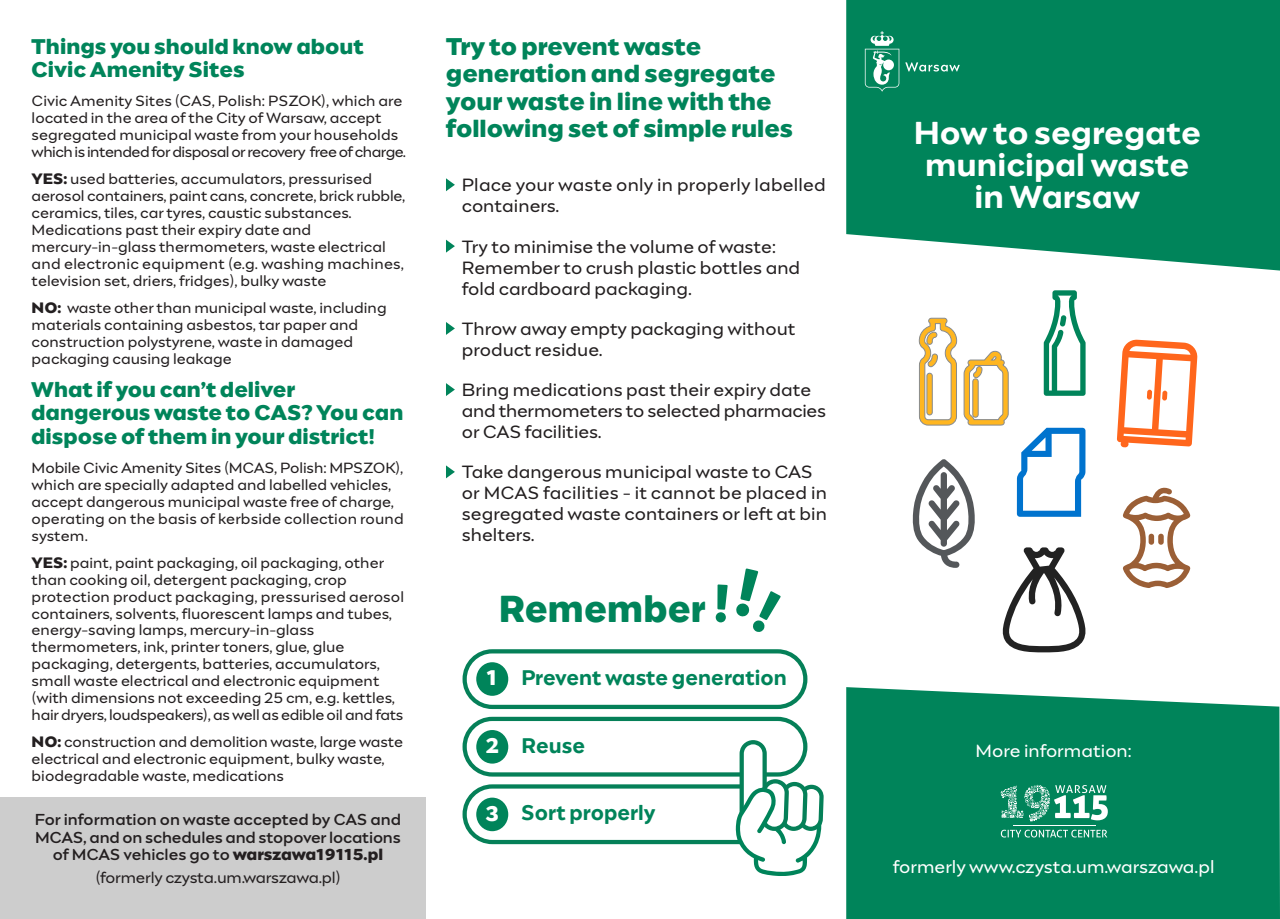
<style>
.page{position:relative;width:1280px;height:919px;background:#fff}
.page>*{position:absolute;margin:0;border:0;box-sizing:border-box;transform-origin:0 0}
.t1{font:900 37.35px "Engram Warsaw";letter-spacing:.005em;color:#00845a;scale:.95 1}
.t2{font:700 31.5px/32.2px "Engram Warsaw";color:#fff;text-align:center}
.t3{font:900 24px/27.2px "Engram Warsaw";color:#00845a}
.t4{font:900 21px/23.2px "Engram Warsaw";color:#00845a}
.t5{font:700 21px "Engram Warsaw";letter-spacing:.005em;color:#00845a;scale:.95 1}
.t6{font:18px/21px "Engram Warsaw";color:#231f20}
.t7{font:18px "Engram Warsaw";color:#fff}
.t8{font:500 15.75px/17.7px "Engram Warsaw";letter-spacing:-.01em;color:#231f20;text-align:center}
.t9{font:15.75px "Engram Warsaw";letter-spacing:-.01em;color:#231f20}
.t10{font:15px/17px "Engram Warsaw";color:#231f20}
.s1{font-weight:900}
.s2{font-weight:900;color:#fff}
</style>
<div class="page">
<div style="left:0;top:797px;width:425px;height:121px;background:#cdcdcd"></div>
<svg style="left:462px;top:649px;width:345px;height:60px"></svg>
<svg style="left:736px;top:568px;width:45px;height:64px"></svg>
<svg style="left:716px;top:584px;width:12px;height:38px"></svg>
<svg style="left:462px;top:716px;width:362px;height:160px"></svg>
<svg style="left:446px;top:465px;width:9px;height:13px"></svg>
<svg style="left:446px;top:383px;width:9px;height:13px"></svg>
<svg style="left:446px;top:322px;width:9px;height:13px"></svg>
<svg style="left:446px;top:240px;width:9px;height:12px"></svg>
<svg style="left:446px;top:178px;width:9px;height:13px"></svg>
<div style="left:846px;top:687px;width:434px;height:231px;background:#00845a"></div>
<svg style="left:846px;top:0;width:434px;height:270px;fill:#00845a"></svg>
<svg style="left:1002px;top:547px;width:84px;height:105px"></svg>
<svg style="left:912px;top:459px;width:63px;height:109px"></svg>
<svg style="left:1123px;top:487px;width:67px;height:101px"></svg>
<div style="left:1148px;top:533px;width:6px;height:11px;background:#9b5f36;border-radius:3px"></div>
<div style="left:1158px;top:533px;width:6px;height:11px;background:#9b5f36;border-radius:3px"></div>
<svg style="left:1017px;top:428px;width:68px;height:88px"></svg>
<svg style="left:1117px;top:339px;width:81px;height:108px"></svg>
<svg style="left:1044px;top:290px;width:41px;height:106px"></svg>
<svg style="left:919px;top:318px;width:38px;height:107px"></svg>
<svg style="left:964px;top:350px;width:44px;height:75px"></svg>
<svg style="left:865px;top:31px;width:34px;height:61px"></svg>
<svg style="left:905px;top:62px;width:55px;height:9px"></svg>
<hr style="left:1013px;top:825px;width:82px;height:1px;background:#fff">
<svg style="left:1000px;top:784px;width:108px;height:37px"></svg>
<svg style="left:1001px;top:829px;width:106px;height:8px"></svg>
<h3 class="t4" style="left:31px;top:35px;width:334px">Things you should know about<br>Civic Amenity Sites</h3>
<p class="t10" style="left:32px;top:92px;width:376px">Civic Amenity Sites (CAS, Polish: PSZOK), which are located in the area of the City of Warsaw, accept segregated municipal waste from your households which is intended for disposal or recovery free of charge.</p>
<p class="t10" style="left:32px;top:170px;width:375px"><span class="s1">YES:</span> used batteries, accumulators, pressurised aerosol containers, paint cans, concrete, brick rubble, ceramics, tiles, car tyres, caustic substances.<br>Medications past their expiry date and mercury-in-glass thermometers, waste electrical and electronic equipment (e.g. washing machines, television set, driers, fridges), bulky waste</p>
<p class="t10" style="left:32px;top:299px;width:357px"><span class="s1">NO:</span> waste other than municipal waste, including materials containing asbestos, tar paper and construction polystyrene, waste in damaged packaging causing leakage</p>
<h3 class="t4" style="left:31px;top:378px;width:374px">What if you can’t deliver dangerous waste to CAS? You can dispose of them in your district!</h3>
<p class="t10" style="left:32px;top:458px;width:374px">Mobile Civic Amenity Sites (MCAS, Polish: MPSZOK), which are specially adapted and labelled vehicles, accept dangerous municipal waste free of charge, operating on the basis of kerbside collection round system.</p>
<p class="t10" style="left:32px;top:553px;width:374px"><span class="s1">YES:</span> paint, paint packaging, oil packaging, other than cooking oil, detergent packaging, crop protection product packaging, pressurised aerosol containers, solvents, fluorescent lamps and tubes, energy-saving lamps, mercury-in-glass thermometers, ink, printer toners, glue, glue packaging, detergents, batteries, accumulators, small waste electrical and electronic equipment (with dimensions not exceeding 25 cm, e.g. kettles, hair dryers, loudspeakers), as well as edible oil and fats</p>
<p class="t10" style="left:32px;top:733px;width:373px"><span class="s1">NO:</span> construction and demolition waste, large waste electrical and electronic equipment, bulky waste, biodegradable waste, medications</p>
<p class="t8" style="left:35px;top:810px;width:368px">For information on waste accepted by CAS and<br>MCAS, and on schedules and stopover locations of MCAS vehicles go to <span class="s1">warszawa19115.pl</span></p>
<p class="t9" style="left:95px;top:866px;width:247px">(formerly czysta.um.warszawa.pl)</p>
<h3 class="t3" style="left:446px;top:33px;width:348px">Try to prevent waste generation and segregate your waste in line with the following set of simple rules</h3>
<p class="t6" style="left:462px;top:174px;width:365px">Place your waste only in properly labelled containers.</p>
<p class="t6" style="left:462px;top:235px;width:340px">Try to minimise the volume of waste:<br>Remember to crush plastic bottles and fold cardboard packaging.</p>
<p class="t6" style="left:462px;top:317px;width:335px">Throw away empty packaging without product residue.</p>
<p class="t6" style="left:462px;top:379px;width:366px">Bring medications past their expiry date and thermometers to selected pharmacies or CAS facilities.</p>
<p class="t6" style="left:462px;top:461px;width:367px">Take dangerous municipal waste to CAS or MCAS facilities - it cannot be placed in segregated waste containers or left at bin shelters.</p>
<h1 class="t1" style="left:499px;top:582px;width:219px">Remember</h1>
<h3 class="t5" style="left:486px;top:663px;width:318px"><span class="s2">1</span> Prevent waste generation</h3>
<h3 class="t5" style="left:486px;top:730px;width:106px"><span class="s2">2</span> Reuse</h3>
<h3 class="t5" style="left:486px;top:798px;width:180px"><span class="s2">3</span> Sort properly</h3>
<h2 class="t2" style="left:914px;top:116px;width:289px">How to segregate municipal waste in Warsaw</h2>
<p class="t7" style="left:976px;top:738px;width:158px">More information:</p>
<p class="t7" style="left:893px;top:854px;width:323px">formerly www.czysta.um.warszawa.pl</p>
</div>
